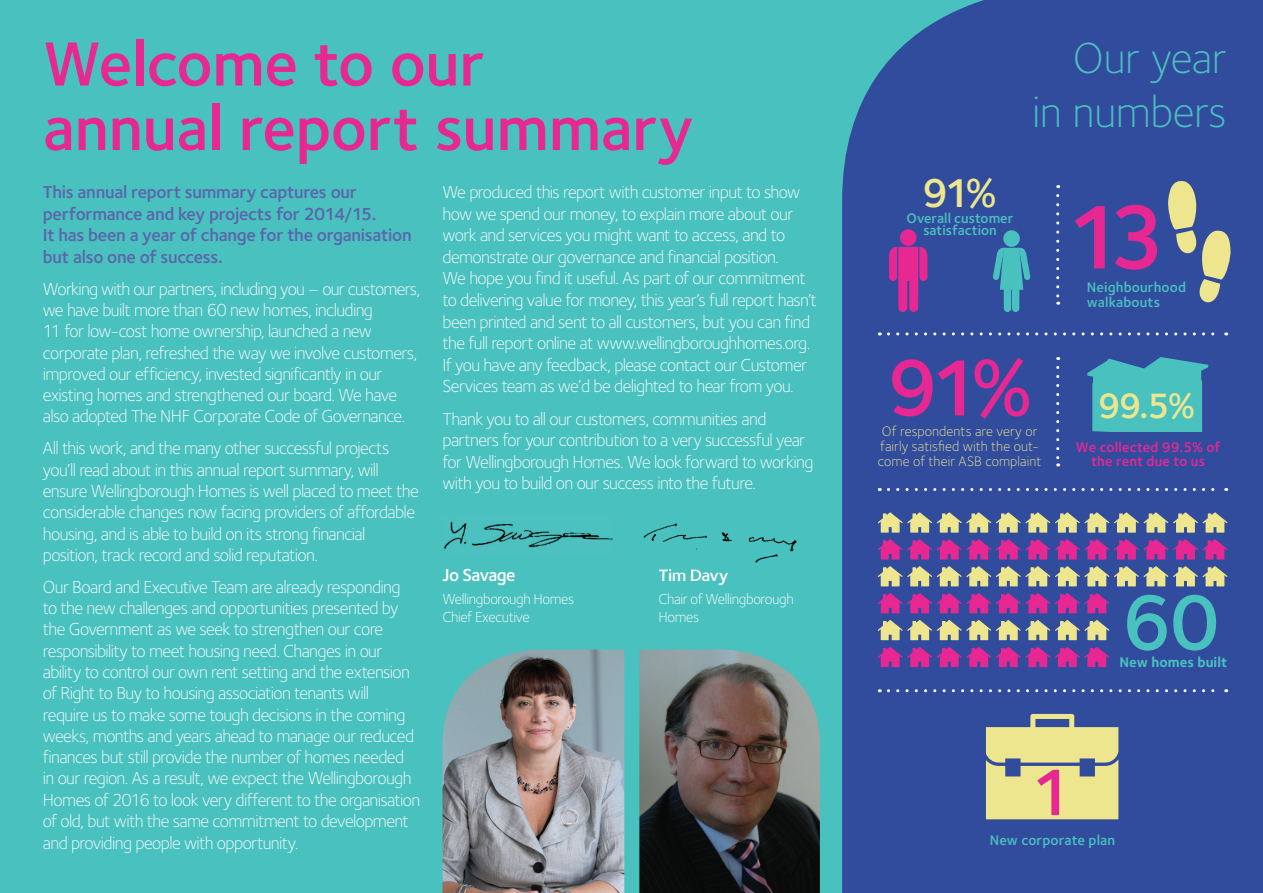
<style>
.page{position:relative;width:1263px;height:893px;background:#49c1bf}
.page>*{position:absolute;margin:0;border:0;box-sizing:border-box;transform-origin:0 0}
.t1{font:600 93.3px "Foundry Sterling";color:#e72893}
.t2{font:600 82.2px "Foundry Sterling";color:#e72893}
.t3{font:600 80.4px "Foundry Sterling";color:#49c1bf}
.t4{font:600 67.8px "Foundry Sterling";color:#e72893}
.t5{font:600 64.5px/64.5px "Foundry Sterling";letter-spacing:-.01em;color:#e72893}
.t6{font:300 45px/54px "Foundry Sterling";letter-spacing:-.015em;color:#49c1bf;text-align:right}
.t7{font:600 41.7px "Foundry Sterling";color:#eee68f}
.t8{font:600 36.45px "Foundry Sterling";color:#eee68f}
.t9{font:300 18px/21.3px "Foundry Sterling";letter-spacing:-.035em;color:#fff}
.t10{font:600 18px/21.6px "Foundry Sterling";letter-spacing:-.015em;color:#5b65ab}
.t11{font:600 18px "Foundry Sterling";letter-spacing:-.03em;color:#fff}
.t12{font:300 15px "Foundry Sterling";letter-spacing:-.025em;color:#fff}
.t13{font:600 14.4px/15px "Foundry Sterling";letter-spacing:.01em;color:#49c1bf}
.t14{font:600 14.4px/14.5px "Foundry Sterling";letter-spacing:.01em;color:#e72893;text-align:center}
.t15{font:700 14.4px "Foundry Sterling";color:#49c1bf}
.t16{font:300 14.25px/15px "Foundry Sterling";letter-spacing:.005em;color:#eee68f}
.t17{font:600 14.25px/12.1px "Foundry Sterling";color:#49c1bf;text-align:center}
</style>
<div class="page">
<div style="left:842px;top:0;width:421px;height:893px;background:#314c9d"></div>
<img style="left:643px;top:523px;width:154px;height:40px">
<img style="left:659px;top:569px;width:69px;height:5px">
<img style="left:444px;top:521px;width:169px;height:28px">
<img style="left:639px;top:649px;width:181px;height:244px">
<img style="left:442px;top:649px;width:182px;height:244px">
<svg style="left:1167px;top:179px;width:64px;height:136px"></svg>
<svg style="left:1087px;top:357px;width:121px;height:75px"></svg>
<svg style="left:986px;top:714px;width:132px;height:105px"></svg>
<svg style="left:889px;top:247px;width:38px;height:65px"></svg>
<div style="left:900px;top:229px;width:16px;height:17px;background:#e72893;border-radius:50%"></div>
<svg style="left:993px;top:247px;width:37px;height:65px"></svg>
<div style="left:1003px;top:230px;width:17px;height:17px;background:#49c1bf;border-radius:50%"></div>
<svg style="left:878px;top:593px;width:231px;height:20px"></svg>
<svg style="left:878px;top:620px;width:231px;height:20px"></svg>
<svg style="left:878px;top:647px;width:231px;height:20px"></svg>
<svg style="left:878px;top:512px;width:349px;height:21px"></svg>
<svg style="left:878px;top:539px;width:349px;height:20px"></svg>
<svg style="left:878px;top:566px;width:349px;height:20px"></svg>
<svg style="left:1056px;top:196px;width:3px;height:109px"></svg>
<svg style="left:1056px;top:367px;width:3px;height:99px"></svg>
<svg style="left:888px;top:332px;width:339px;height:3px"></svg>
<svg style="left:888px;top:488px;width:339px;height:3px"></svg>
<svg style="left:888px;top:689px;width:339px;height:3px"></svg>
<h3 class="t5" style="left:43px;top:31px;width:652px">Welcome to our<br>annual report summary</h3>
<h3 class="t6" style="left:1032px;top:30px;width:196px">Our year in numbers</h3>
<p class="t10" style="left:43px;top:181px;width:370px">This annual report summary captures our performance and key projects for 2014/15.<br>It has been a year of change for the organisation but also one of success.</p>
<p class="t9" style="left:43px;top:278px;width:379px">Working with our partners, including you – our customers, we have built more than 60 new homes, including<br>11 for low-cost home ownership, launched a new corporate plan, refreshed the way we involve customers, improved our efficiency, invested significantly in our existing homes and strengthened our board. We have also adopted The NHF Corporate Code of Governance.</p>
<p class="t9" style="left:43px;top:438px;width:377px">All this work, and the many other successful projects you’ll read about in this annual report summary, will ensure Wellingborough Homes is well placed to meet the considerable changes now facing providers of affordable housing, and is able to build on its strong financial position, track record and solid reputation.</p>
<p class="t9" style="left:43px;top:576px;width:379px">Our Board and Executive Team are already responding<br>to the new challenges and opportunities presented by the Government as we seek to strengthen our core responsibility to meet housing need. Changes in our ability to control our own rent setting and the extension of Right to Buy to housing association tenants will<br>require us to make some tough decisions in the coming weeks, months and years ahead to manage our reduced finances but still provide the number of homes needed<br>in our region. As a result, we expect the Wellingborough Homes of 2016 to look very different to the organisation of old, but with the same commitment to development and providing people with opportunity.</p>
<p class="t9" style="left:442px;top:181px;width:376px">We produced this report with customer input to show how we spend our money, to explain more about our work and services you might want to access, and to demonstrate our governance and financial position.<br>We hope you find it useful. As part of our commitment to delivering value for money, this year’s full report hasn’t been printed and sent to all customers, but you can find the full report online at www.wellingboroughhomes.org.<br>If you have any feedback, please contact our Customer Services team as we’d be delighted to hear from you.</p>
<p class="t9" style="left:442px;top:408px;width:372px">Thank you to all our customers, communities and partners for your contribution to a very successful year for Wellingborough Homes. We look forward to working with you to build on our success into the future.</p>
<p class="t11" style="left:442px;top:565px;width:75px">Jo Savage</p>
<p class="t11" style="left:658px;top:565px;width:72px">Tim Davy</p>
<p class="t12" style="left:442px;top:590px;width:133px">Wellingborough Homes</p>
<p class="t12" style="left:658px;top:590px;width:137px">Chair of Wellingborough</p>
<p class="t12" style="left:442px;top:608px;width:89px">Chief Executive</p>
<p class="t12" style="left:658px;top:608px;width:42px">Homes</p>
<h3 class="t7" style="left:922px;top:168px;width:76px">91%</h3>
<p class="t17" style="left:906px;top:212px;width:108px">Overall customer satisfaction</p>
<h2 class="t2" style="left:887px;top:339px;width:147px">91%</h2>
<p class="t16" style="left:878px;top:424px;width:165px">Of respondents are very or fairly satisfied with the out&shy;come of their ASB complaint</p>
<h1 class="t1" style="left:1066px;top:182px;width:103px">13</h1>
<p class="t13" style="left:1087px;top:279px;width:101px">Neighbourhood walkabouts</p>
<h3 class="t8" style="left:1098px;top:384px;width:99px">99.5%</h3>
<p class="t14" style="left:1076px;top:440px;width:146px">We collected 99.5% of the rent due to us</p>
<h3 class="t4" style="left:1031px;top:752px;width:44px">1</h3>
<h3 class="t3" style="left:1121px;top:575px;width:100px">60</h3>
<p class="t15" style="left:1119px;top:654px;width:109px">New homes built</p>
<p class="t13" style="left:990px;top:832px;width:127px">New corporate plan</p>
</div>
